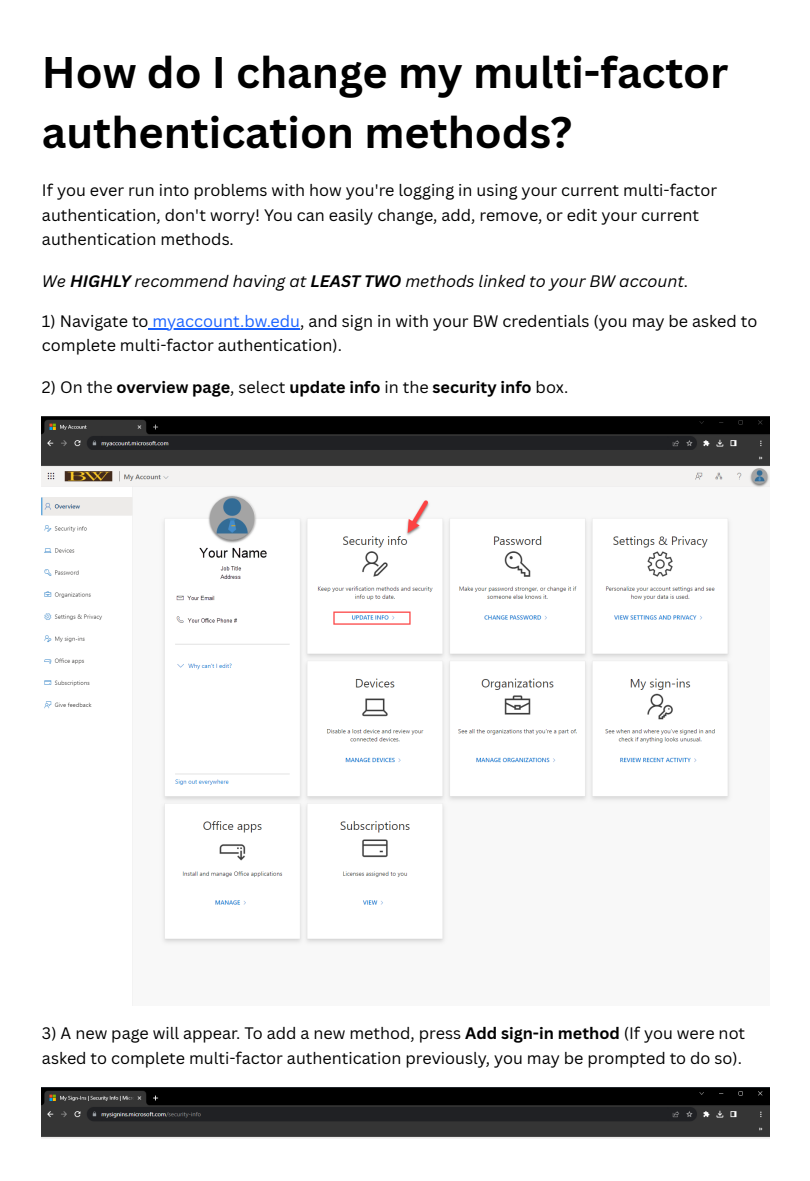
<style>
.page{position:relative;width:810px;height:1181px;background:#fff}
.page>*{position:absolute;margin:0;border:0;box-sizing:border-box;transform-origin:0 0}
.t1{font:700 43.05px/60.6px "Canva Sans";color:#000}
.t2{font:16.2px/24.8px "Canva Sans";color:#000}
.t3{font:italic 16.2px "Canva Sans";color:#000}
.t4{font:700 16.2px "Canva Sans";color:#000}
.s1{font-weight:700}
.s2{color:#1a62ff}
.s3{font-weight:400}
</style>
<div class="page">
<hr style="left:149px;top:328px;width:151px;height:1px;background:#1a62ff">
<img style="left:42px;top:416px;width:727px;height:589px">
<img style="left:42px;top:1087px;width:727px;height:51px">
<h1 class="t1" style="left:42px;top:40px;width:688px">How do I change my multi-factor authentication methods?</h1>
<p class="t2" style="left:42px;top:177px;width:677px">If you ever run into problems with how you're logging in using your current multi-factor authentication, don't worry! You can easily change, add, remove, or edit your current authentication methods.</p>
<p class="t3" style="left:42px;top:269px;width:648px">We <span class="s1">HIGHLY</span> recommend having at <span class="s1">LEAST TWO</span> methods linked to your BW account.</p>
<p class="t2" style="left:42px;top:309px;width:717px;line-height:24.3px">1) Navigate to <span class="s2">myaccount.bw.edu</span>, and sign in with your BW credentials (you may be asked to complete multi-factor authentication).</p>
<p class="t4" style="left:42px;top:375px;width:528px"><span class="s3">2) On the</span> overview page<span class="s3">, select</span> update info <span class="s3">in the</span> security info <span class="s3">box.</span></p>
<p class="t2" style="left:42px;top:1019px;width:705px;line-height:25.2px">3) A new page will appear. To add a new method, press <span class="s1">Add sign-in method</span> (If you were not asked to complete multi-factor authentication previously, you may be prompted to do so).</p>
</div>
